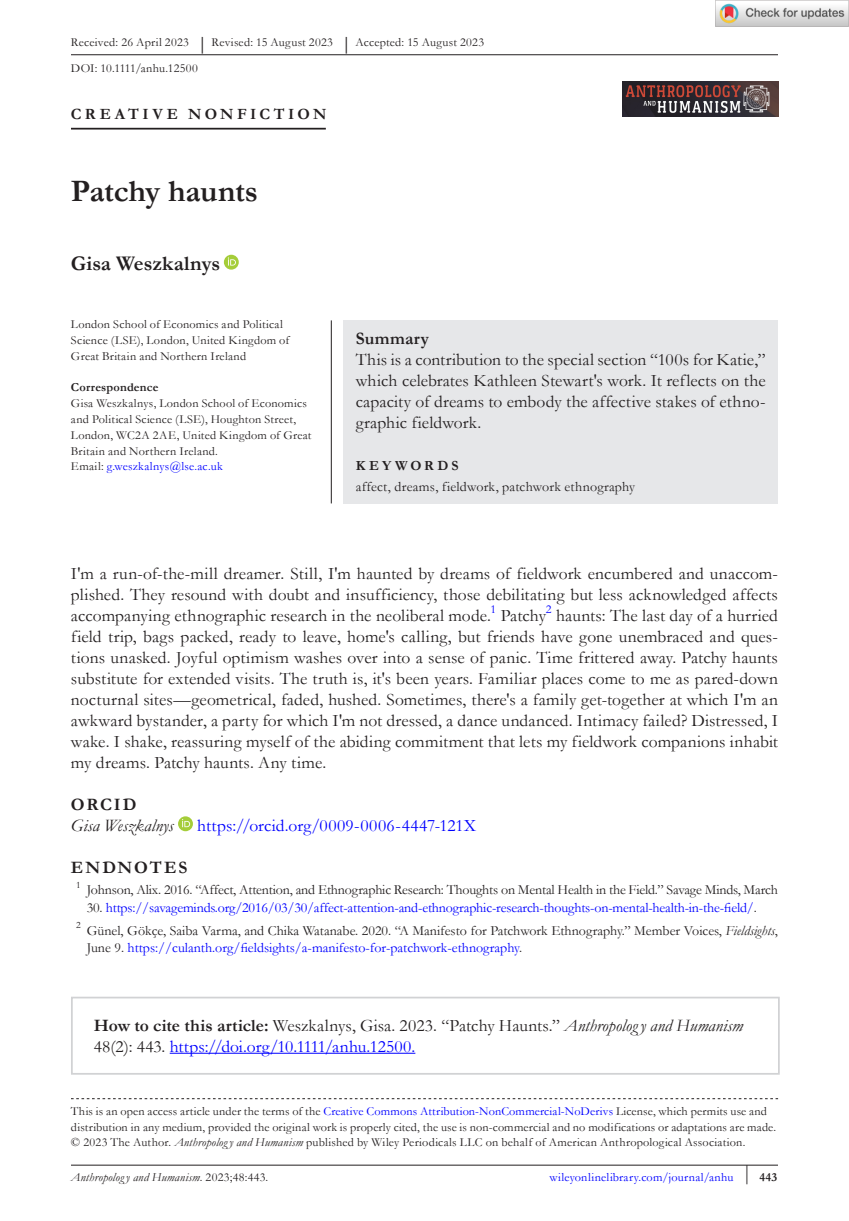
<style>
.page{position:relative;width:849px;height:1221px;background:#fff}
.page>*{position:absolute;margin:0;border:0;box-sizing:border-box;transform-origin:0 0}
.t1{font:700 31.5px "Garamond";letter-spacing:-.01em;color:#231f20}
.t2{font:700 21px "Garamond";color:#231f20}
.t3{font:17.5px/21px "Garamond";letter-spacing:.005em;color:#231f20;text-align:justify}
.t4{font:17.5px "Garamond";letter-spacing:.01em;color:#00f}
.t5{font:italic 17.5px "Garamond";color:#231f20}
.t6{font:700 17.5px "Garamond";letter-spacing:.095em;color:#231f20}
.t7{font:700 17.5px "Garamond";letter-spacing:.025em;color:#231f20}
.t8{font:700 15.75px "Garamond";letter-spacing:.22em;color:#231f20}
.t9{font:14px/17.5px "Garamond";color:#231f20}
.t10{font:14px "Garamond";letter-spacing:-.01em;color:#00f}
.t11{font:700 14px "Garamond";letter-spacing:.23em;color:#231f20}
.t12{font:12.25px/15.8px "Garamond";letter-spacing:.015em;color:#231f20}
.t13{font:12.25px "Garamond";letter-spacing:.025em;color:#00f}
.t14{font:italic 12.25px "Garamond";letter-spacing:.015em;color:#231f20}
.t15{font:700 12.25px "Garamond";letter-spacing:.02em;color:#231f20}
.t16{font:9.8px "Garamond";color:#231f20}
.s1{font-size:18.38px}
.s2{color:#00f}
.s3{color:#231f20}
.s4{font-style:italic}
.s5{font-weight:700}
.s6{font-style:normal}
.s7{font-weight:700;color:#231f20}
</style>
<div class="page">
<hr style="left:71px;top:1164px;width:706px;height:1px;background:#231f20">
<img style="left:622px;top:82px;width:155px;height:34px">
<svg style="left:178px;top:816px;width:15px;height:15px"></svg>
<svg style="left:182px;top:819px;width:8px;height:8px"></svg>
<hr style="left:170px;top:1052px;width:245px;height:1px;background:#00f">
<div style="left:71px;top:996px;width:708px;height:78px;border:2px solid #d1d2d4"></div>
<hr style="left:71px;top:128px;width:255px;height:1px;background:#231f20">
<div style="left:224px;top:255px;width:15px;height:14px;background:#a5cd39;border-radius:50%"></div>
<svg style="left:228px;top:257px;width:8px;height:8px"></svg>
<hr style="left:71px;top:54px;width:706px;height:1px;background:#231f20">
<svg style="left:71px;top:1098px;width:706px;height:1px"></svg>
<div style="left:343px;top:320px;width:434px;height:183px;background:#e6e7e9"></div>
<hr style="left:331px;top:320px;width:1px;height:183px;background:#231f20">
<img style="left:715px;top:0;width:133px;height:26px">
<p class="t12" style="left:71px;top:30px;width:414px;line-height:25.2px">Received: 26 April 2023 <span class="s1">|</span> Revised: 15 August 2023 <span class="s1">|</span> Accepted: 15 August 2023<br>DOI: 10.1111/anhu.12500</p>
<p class="t8" style="left:71px;top:103px;width:257px">CREATIVE NONFICTION</p>
<h1 class="t1" style="left:71px;top:170px;width:188px">Patchy haunts</h1>
<p class="t2" style="left:71px;top:249px;width:151px">Gisa Weszkalnys</p>
<p class="t12" style="left:71px;top:316px;width:220px">London School of Economics and Political<br>Science (LSE), London, United Kingdom of<br>Great Britain and Northern Ireland</p>
<p class="t15" style="left:71px;top:379px;width:89px">Correspondence</p>
<p class="t12" style="left:71px;top:395px;width:242px">Gisa Weszkalnys, London School of Economics and Political Science (LSE), Houghton Street, London, WC2A 2AE, United Kingdom of Great Britain and Northern Ireland.<br>Email: <span class="s2">g.weszkalnys@lse.ac.uk</span></p>
<p class="t7" style="left:356px;top:326px;width:75px">Summary</p>
<p class="t3" style="left:356px;top:348px;width:411px">This is a contribution to the special section “100s for Katie,” which celebrates Kathleen Stewart's work. It reflects on the capacity of dreams to embody the affective stakes of ethno&shy;graphic fieldwork.</p>
<p class="t11" style="left:356px;top:456px;width:104px">KEYWORDS</p>
<p class="t9" style="left:356px;top:477px;width:280px">affect, dreams, fieldwork, patchwork ethnography</p>
<p class="t3" style="left:71px;top:562px;width:708px">I'm a run-of-the-mill dreamer. Still, I'm haunted by dreams of fieldwork encumbered and unaccom&shy;plished. They resound with doubt and insufficiency, those debilitating but less acknowledged affects accompanying ethnographic research in the neoliberal mode.</p>
<p class="t13" style="left:545px;top:601px;width:7px">2</p>
<p class="t3" style="left:71px;top:604px;width:708px;text-indent:485px">haunts: The last day of a hurried field trip, bags packed, ready to leave, home's calling, but friends have gone unembraced and ques&shy;tions unasked. Joyful optimism washes over into a sense of panic. Time frittered away. Patchy haunts substitute for extended visits. The truth is, it's been years. Familiar places come to me as pared-down nocturnal sites—geometrical, faded, hushed. Sometimes, there's a family get-together at which I'm an awkward bystander, a party for which I'm not dressed, a dance undanced. Intimacy failed? Distressed, I wake. I shake, reassuring myself of the abiding commitment that lets my fieldwork companions inhabit my dreams. Patchy haunts. Any time.</p>
<p class="t6" style="left:71px;top:792px;width:67px">ORCID</p>
<p class="t5" style="left:71px;top:813px;width:104px">Gisa Weszkalnys</p>
<p class="t4" style="left:197px;top:814px;width:280px">https://orcid.org/0009-0006-4447-121X</p>
<p class="t6" style="left:71px;top:855px;width:118px">ENDNOTES</p>
<p class="t16" style="left:76px;top:878px;width:6px">1</p>
<p class="t9" style="left:87px;top:880px;width:692px">Johnson, Alix. 2016. “Affect, Attention, and Ethnographic Research: Thoughts on Mental Health in the Field.” Savage Minds, March</p>
<p class="t10" style="left:87px;top:897px;width:671px"><span class="s3">30.</span> https://savageminds.org/2016/03/30/affect-attention-and-ethnographic-research-thoughts-on-mental-health-in-the-field/<span class="s3">.</span></p>
<p class="t16" style="left:76px;top:918px;width:6px">2</p>
<p class="t9" style="left:87px;top:921px;width:692px">Günel, Gökçe, Saiba Varma, and Chika Watanabe. 2020. “A Manifesto for Patchwork Ethnography.” Member Voices, <span class="s4">Fieldsights</span>,<br>June 9. <span class="s2">https://culanth.org/fieldsights/a-manifesto-for-patchwork-ethnography</span>.</p>
<p class="t13" style="left:490px;top:601px;width:7px">1</p>
<p class="t3" style="left:500px;top:604px;width:47px">Patchy</p>
<p class="t3" style="left:94px;top:1014px;width:650px"><span class="s5">How to cite this article:</span> Weszkalnys, Gisa. 2023. “Patchy Haunts.” <span class="s4">Anthropolog y and Humanism<br></span>48(2): 443. <span class="s2">https://doi.org/10.1111/anhu.12500.</span></p>
<p class="t12" style="left:71px;top:1102px;width:706px">This is an open access article under the terms of the <span class="s2">Creative Commons Attribution-NonCommercial-NoDerivs</span> License, which permits use and distribution in any medium, provided the original work is properly cited, the use is non-commercial and no modifications or adaptations are made. © 2023 The Author. <span class="s4">Anthropolog y and Humanism</span> published by Wiley Periodicals LLC on behalf of American Anthropological Association.</p>
<p class="t14" style="left:71px;top:1169px;width:199px">Anthropolog y and Humanism<span class="s6">. 2023;48:443.</span></p>
<p class="t13" style="left:549px;top:1169px;width:229px">wileyonlinelibrary.com/journal/anhu <sup>|</sup> <span class="s7">443</span></p>
</div>
